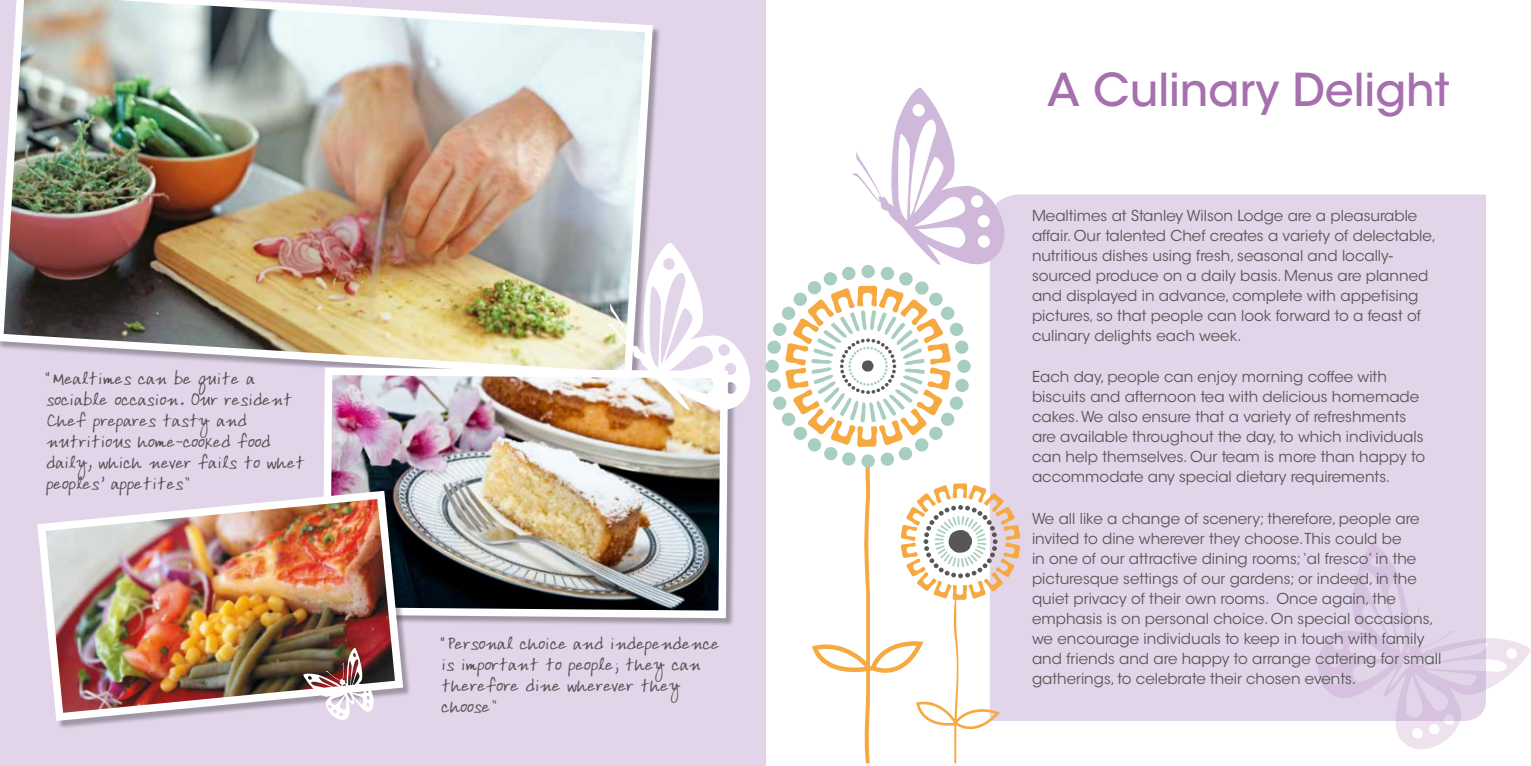
<style>
.page{position:relative;width:1531px;height:766px;background:#fff}
.page>*{position:absolute;margin:0;border:0;box-sizing:border-box;transform-origin:0 0}
.t1{font:500 45px "ITC Avant Garde Std";color:#a66fad}
.t2{font:17.5px/21px "Ardleys Hand";color:#575756;scale:1.05 1}
.t3{font:15px/20px "ITC Avant Garde Std";color:#575756}
</style>
<div class="page">
<div style="left:0;top:0;width:765px;height:765px;background:#e2d5ea"></div>
<div style="left:990px;top:194px;width:496px;height:526px;background:#e2d5ea"></div>
<img style="left:0;top:0;width:657px;height:368px">
<div style="left:324px;top:368px;width:413px;height:259px;background:#000;opacity:.3"></div>
<img style="left:319px;top:363px;width:413px;height:258px">
<div style="left:39px;top:492px;width:373px;height:237px;background:#000;opacity:.3"></div>
<img style="left:37px;top:486px;width:370px;height:238px">
<svg style="left:852px;top:87px;width:171px;height:183px"></svg>
<svg style="left:606px;top:242px;width:160px;height:173px"></svg>
<img style="left:303px;top:647px;width:75px;height:77px">
<svg style="left:1304px;top:543px;width:227px;height:206px;fill:#e2d5ea"></svg>
<svg style="left:812px;top:461px;width:209px;height:302px"></svg>
<div style="left:861px;top:265px;width:14px;height:13px;background:#a7cebf;border-radius:50%"></div>
<div style="left:881px;top:267px;width:13px;height:13px;background:#a7cebf;border-radius:50%"></div>
<div style="left:899px;top:272px;width:13px;height:13px;background:#a7cebf;border-radius:50%"></div>
<svg style="left:915px;top:281px;width:13px;height:13px"></svg>
<div style="left:941px;top:306px;width:13px;height:14px;background:#a7cebf;border-radius:50%"></div>
<div style="left:950px;top:323px;width:13px;height:13px;background:#a7cebf;border-radius:50%"></div>
<div style="left:955px;top:340px;width:13px;height:14px;background:#a7cebf;border-radius:50%"></div>
<div style="left:957px;top:359px;width:14px;height:14px;background:#a7cebf;border-radius:50%"></div>
<div style="left:955px;top:378px;width:14px;height:14px;background:#a7cebf;border-radius:50%"></div>
<div style="left:950px;top:396px;width:13px;height:13px;background:#a7cebf;border-radius:50%"></div>
<div style="left:941px;top:412px;width:13px;height:14px;background:#a7cebf;border-radius:50%"></div>
<div style="left:915px;top:438px;width:13px;height:13px;background:#a7cebf;border-radius:50%"></div>
<div style="left:899px;top:447px;width:13px;height:13px;background:#a7cebf;border-radius:50%"></div>
<div style="left:881px;top:452px;width:13px;height:13px;background:#a7cebf;border-radius:50%"></div>
<div style="left:861px;top:454px;width:14px;height:13px;background:#a7cebf;border-radius:50%"></div>
<div style="left:842px;top:452px;width:13px;height:13px;background:#a7cebf;border-radius:50%"></div>
<div style="left:824px;top:447px;width:13px;height:13px;background:#a7cebf;border-radius:50%"></div>
<div style="left:808px;top:438px;width:13px;height:13px;background:#a7cebf;border-radius:50%"></div>
<div style="left:782px;top:412px;width:13px;height:14px;background:#a7cebf;border-radius:50%"></div>
<div style="left:773px;top:396px;width:13px;height:13px;background:#a7cebf;border-radius:50%"></div>
<div style="left:767px;top:378px;width:14px;height:14px;background:#a7cebf;border-radius:50%"></div>
<div style="left:765px;top:359px;width:14px;height:14px;background:#a7cebf;border-radius:50%"></div>
<div style="left:767px;top:340px;width:14px;height:14px;background:#a7cebf;border-radius:50%"></div>
<div style="left:773px;top:323px;width:13px;height:13px;background:#a7cebf;border-radius:50%"></div>
<div style="left:782px;top:306px;width:13px;height:14px;background:#a7cebf;border-radius:50%"></div>
<div style="left:808px;top:281px;width:13px;height:13px;background:#a7cebf;border-radius:50%"></div>
<div style="left:824px;top:272px;width:13px;height:13px;background:#a7cebf;border-radius:50%"></div>
<div style="left:842px;top:267px;width:13px;height:13px;background:#a7cebf;border-radius:50%"></div>
<svg style="left:784px;top:285px;width:167px;height:162px"></svg>
<p class="t2" style="left:46px;top:367px;width:248px">“Mealtimes can be quite a sociable occasion. Our resident<br>Chef prepares tasty and nutritious home-cooked food daily, which never fails to whet peoples’ appetites”</p>
<p class="t2" style="left:441px;top:632px;width:266px">“Personal choice and independence is important to people; they can therefore dine wherever they choose”</p>
<h1 class="t1" style="left:1047px;top:62px;width:404px">A Culinary Delight</h1>
<p class="t3" style="left:1032px;top:205px;width:406px">Mealtimes at Stanley Wilson Lodge are a pleasurable affair. Our talented Chef creates a variety of delectable, nutritious dishes using fresh, seasonal and locally&shy;sourced produce on a daily basis. Menus are planned and displayed in advance, complete with appetising pictures, so that people can look forward to a feast of culinary delights each week.</p>
<p class="t3" style="left:1032px;top:367px;width:395px">Each day, people can enjoy morning coffee with biscuits and afternoon tea with delicious homemade cakes. We also ensure that a variety of refreshments are available throughout the day, to which individuals can help themselves. Our team is more than happy to accommodate any special dietary requirements.</p>
<p class="t3" style="left:1032px;top:508px;width:411px">We all like a change of scenery; therefore, people are invited to dine wherever they choose. This could be<br>in one of our attractive dining rooms; ‘al fresco’ in the picturesque settings of our gardens; or indeed, in the quiet privacy of their own rooms. Once again, the emphasis is on personal choice. On special occasions, we encourage individuals to keep in touch with family and friends and are happy to arrange catering for small gatherings, to celebrate their chosen events.</p>
</div>
